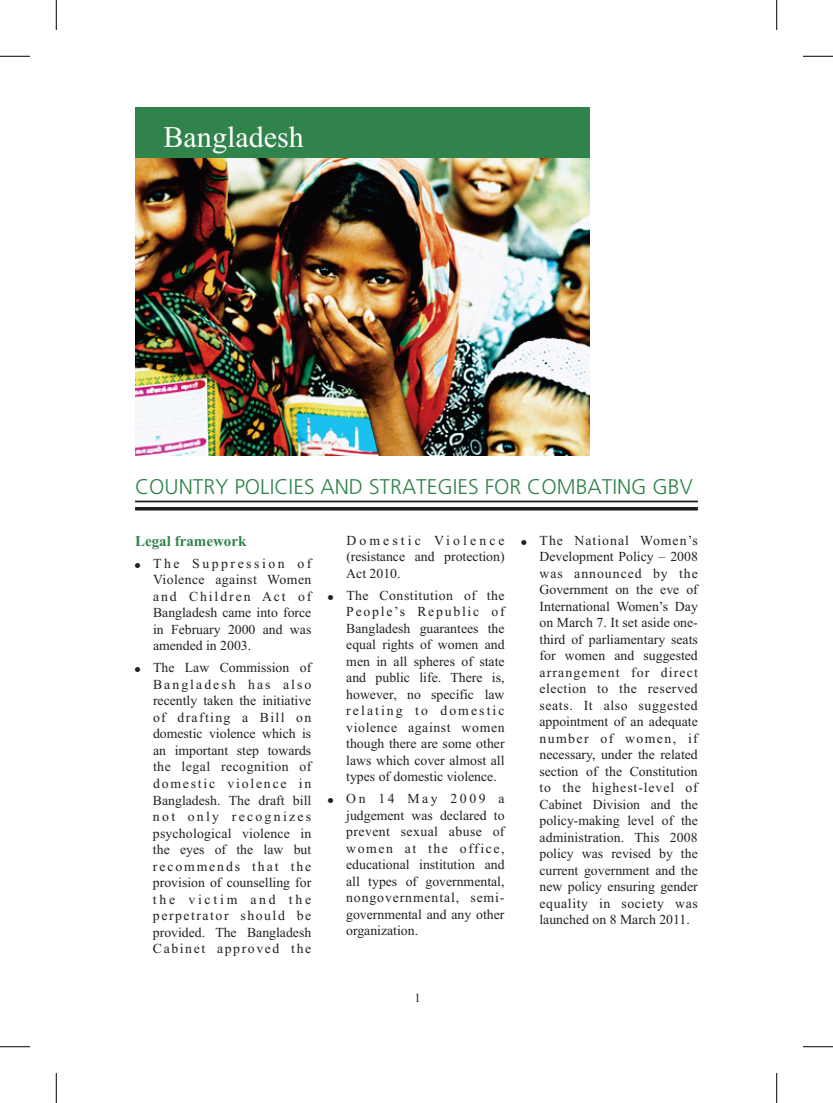
<style>
.page{position:relative;width:833px;height:1103px;background:#fff}
.page>*{position:absolute;margin:0;border:0;box-sizing:border-box;transform-origin:0 0}
.t1{font:30px "Times New Roman";color:#fff}
.t2{font:300 21.25px "Frutiger LT";color:#30834a}
.t3{font:700 15px "Times New Roman";color:#30834a}
.t4{font:13.75px "Times New Roman";color:#231f20}
.t5{font:13.75px "Times New Roman";letter-spacing:.035em;color:#231f20}
.t6{font:13.75px "Times New Roman";letter-spacing:.045em;color:#231f20}
.t7{font:13.75px "Times New Roman";letter-spacing:.065em;color:#231f20}
.t8{font:13.75px "Times New Roman";letter-spacing:.03em;color:#231f20}
.t9{font:13.75px "Times New Roman";letter-spacing:.13em;color:#231f20}
.t10{font:13.75px "Times New Roman";letter-spacing:.15em;color:#231f20}
.t11{font:13.75px "Times New Roman";letter-spacing:.115em;color:#231f20}
.t12{font:13.75px "Times New Roman";letter-spacing:.18em;color:#231f20}
.t13{font:13.75px "Times New Roman";letter-spacing:.085em;color:#231f20}
.t14{font:13.75px "Times New Roman";letter-spacing:.11em;color:#231f20}
.t15{font:13.75px "Times New Roman";letter-spacing:.075em;color:#231f20}
.t16{font:13.75px "Times New Roman";letter-spacing:.07em;color:#231f20}
.t17{font:13.75px "Times New Roman";letter-spacing:.1em;color:#231f20}
.t18{font:13.75px "Times New Roman";letter-spacing:.165em;color:#231f20}
.t19{font:13.75px "Times New Roman";letter-spacing:.135em;color:#231f20}
.t20{font:13.75px "Times New Roman";letter-spacing:.225em;color:#231f20}
.t21{font:13.75px "Times New Roman";letter-spacing:.14em;color:#231f20}
.t22{font:13.75px "Times New Roman";letter-spacing:.105em;color:#231f20}
.t23{font:13.75px "Times New Roman";letter-spacing:.2em;color:#231f20}
.t24{font:12.5px "Times New Roman";color:#231f20}
</style>
<div class="page">
<div style="left:135px;top:107px;width:454px;height:51px;background:#30834a"></div>
<img style="left:135px;top:158px;width:454px;height:297px">
<hr style="left:135px;top:507px;width:563px;height:3px;background:#231f20">
<hr style="left:135px;top:500px;width:563px;height:2px;background:#231f20">
<hr style="left:0;top:1046px;width:30px;height:1px;background:#000">
<hr style="left:56px;top:1072px;width:1px;height:30px;background:#000">
<hr style="left:0;top:56px;width:30px;height:1px;background:#000">
<hr style="left:56px;top:0;width:1px;height:30px;background:#000">
<hr style="left:802px;top:56px;width:30px;height:1px;background:#000">
<hr style="left:776px;top:0;width:1px;height:30px;background:#000">
<hr style="left:802px;top:1046px;width:30px;height:1px;background:#000">
<hr style="left:776px;top:1072px;width:1px;height:30px;background:#000">
<h1 class="t1" style="left:164px;top:126px;width:141px">Bangladesh</h1>
<h2 class="t2" style="left:135px;top:478px;width:559px">COUNTRY POLICIES AND STRATEGIES FOR COMBATING GBV</h2>
<p class="t3" style="left:135px;top:535px;width:113px">Legal framework</p>
<p class="t20" style="left:346px;top:535px;width:160px">Domestic Violence</p>
<p class="t15" style="left:539px;top:535px;width:160px">The National Women’s</p>
<p class="t4" style="left:346px;top:552px;width:160px">(resistance and protection)</p>
<p class="t4" style="left:539px;top:552px;width:160px">Development Policy – 2008</p>
<p class="t12" style="left:153px;top:558px;width:160px">The Suppression of</p>
<p class="t4" style="left:346px;top:568px;width:56px">Act 2010.</p>
<p class="t16" style="left:539px;top:568px;width:160px">was announced by the</p>
<p class="t8" style="left:153px;top:575px;width:160px">Violence against Women</p>
<p class="t4" style="left:539px;top:585px;width:160px">Government on the eve of</p>
<p class="t21" style="left:153px;top:591px;width:160px">and Children Act of</p>
<p class="t5" style="left:346px;top:590px;width:160px">The Constitution of the</p>
<p class="t4" style="left:539px;top:601px;width:160px">International Women’s Day</p>
<p class="t4" style="left:153px;top:608px;width:160px">Bangladesh came into force</p>
<p class="t9" style="left:346px;top:607px;width:160px">People’s Republic of</p>
<p class="t4" style="left:539px;top:618px;width:160px">on March 7. It set aside one-</p>
<p class="t4" style="left:153px;top:624px;width:160px">in February 2000 and was</p>
<p class="t4" style="left:346px;top:623px;width:160px">Bangladesh guarantees the</p>
<p class="t4" style="left:539px;top:634px;width:160px">third of parliamentary seats</p>
<p class="t4" style="left:153px;top:641px;width:100px">amended in 2003.</p>
<p class="t4" style="left:346px;top:640px;width:160px">equal rights of women and</p>
<p class="t4" style="left:539px;top:651px;width:160px">for women and suggested</p>
<p class="t4" style="left:346px;top:656px;width:160px">men in all spheres of state</p>
<p class="t4" style="left:153px;top:663px;width:160px">The Law Commission of</p>
<p class="t13" style="left:539px;top:667px;width:160px">arrangement for direct</p>
<p class="t4" style="left:346px;top:673px;width:160px">and public life. There is,</p>
<p class="t10" style="left:153px;top:679px;width:160px">Bangladesh has also</p>
<p class="t5" style="left:539px;top:684px;width:160px">election to the reserved</p>
<p class="t4" style="left:346px;top:689px;width:160px">however, no specific law</p>
<p class="t4" style="left:153px;top:696px;width:160px">recently taken the initiative</p>
<p class="t6" style="left:539px;top:700px;width:160px">seats. It also suggested</p>
<p class="t10" style="left:346px;top:706px;width:160px">relating to domestic</p>
<p class="t17" style="left:153px;top:712px;width:160px">of drafting a Bill on</p>
<p class="t4" style="left:539px;top:717px;width:160px">appointment of an adequate</p>
<p class="t6" style="left:346px;top:722px;width:160px">violence against women</p>
<p class="t4" style="left:153px;top:729px;width:160px">domestic violence which is</p>
<p class="t22" style="left:539px;top:733px;width:160px">number of women, if</p>
<p class="t4" style="left:346px;top:739px;width:160px">though there are some other</p>
<p class="t4" style="left:153px;top:745px;width:160px">an important step towards</p>
<p class="t4" style="left:539px;top:750px;width:160px">necessary, under the related</p>
<p class="t4" style="left:346px;top:755px;width:160px">laws which cover almost all</p>
<p class="t5" style="left:153px;top:762px;width:160px">the legal recognition of</p>
<p class="t4" style="left:539px;top:766px;width:160px">section of the Constitution</p>
<p class="t4" style="left:346px;top:772px;width:152px">types of domestic violence.</p>
<p class="t9" style="left:153px;top:778px;width:160px">domestic violence in</p>
<p class="t7" style="left:539px;top:783px;width:160px">to the highest-level of</p>
<p class="t4" style="left:153px;top:795px;width:160px">Bangladesh. The draft bill</p>
<p class="t12" style="left:346px;top:794px;width:160px">On 14 May 2009 a</p>
<p class="t4" style="left:539px;top:799px;width:160px">Cabinet Division and the</p>
<p class="t18" style="left:153px;top:811px;width:160px">not only recognizes</p>
<p class="t4" style="left:346px;top:810px;width:160px">judgement was declared to</p>
<p class="t4" style="left:539px;top:815px;width:160px">policy-making level of the</p>
<p class="t4" style="left:153px;top:828px;width:160px">psychological violence in</p>
<p class="t8" style="left:346px;top:826px;width:160px">prevent sexual abuse of</p>
<p class="t4" style="left:539px;top:832px;width:160px">administration. This 2008</p>
<p class="t4" style="left:153px;top:844px;width:160px">the eyes of the law but</p>
<p class="t11" style="left:346px;top:843px;width:160px">women at the office,</p>
<p class="t4" style="left:539px;top:848px;width:160px">policy was revised by the</p>
<p class="t19" style="left:153px;top:861px;width:160px">recommends that the</p>
<p class="t4" style="left:346px;top:859px;width:160px">educational institution and</p>
<p class="t4" style="left:539px;top:865px;width:160px">current government and the</p>
<p class="t4" style="left:153px;top:877px;width:160px">provision of counselling for</p>
<p class="t4" style="left:346px;top:876px;width:160px">all types of governmental,</p>
<p class="t4" style="left:539px;top:881px;width:160px">new policy ensuring gender</p>
<p class="t23" style="left:153px;top:894px;width:160px">the victim and the</p>
<p class="t7" style="left:346px;top:892px;width:160px">nongovernmental, semi-</p>
<p class="t6" style="left:539px;top:898px;width:160px">equality in society was</p>
<p class="t14" style="left:153px;top:910px;width:160px">perpetrator should be</p>
<p class="t4" style="left:346px;top:909px;width:160px">governmental and any other</p>
<p class="t4" style="left:539px;top:914px;width:152px">launched on 8 March 2011.</p>
<p class="t4" style="left:153px;top:927px;width:160px">provided. The Bangladesh</p>
<p class="t4" style="left:346px;top:925px;width:73px">organization.</p>
<p class="t11" style="left:153px;top:943px;width:160px">Cabinet approved the</p>
<p class="t24" style="left:414px;top:993px;width:8px">1</p>
</div>
